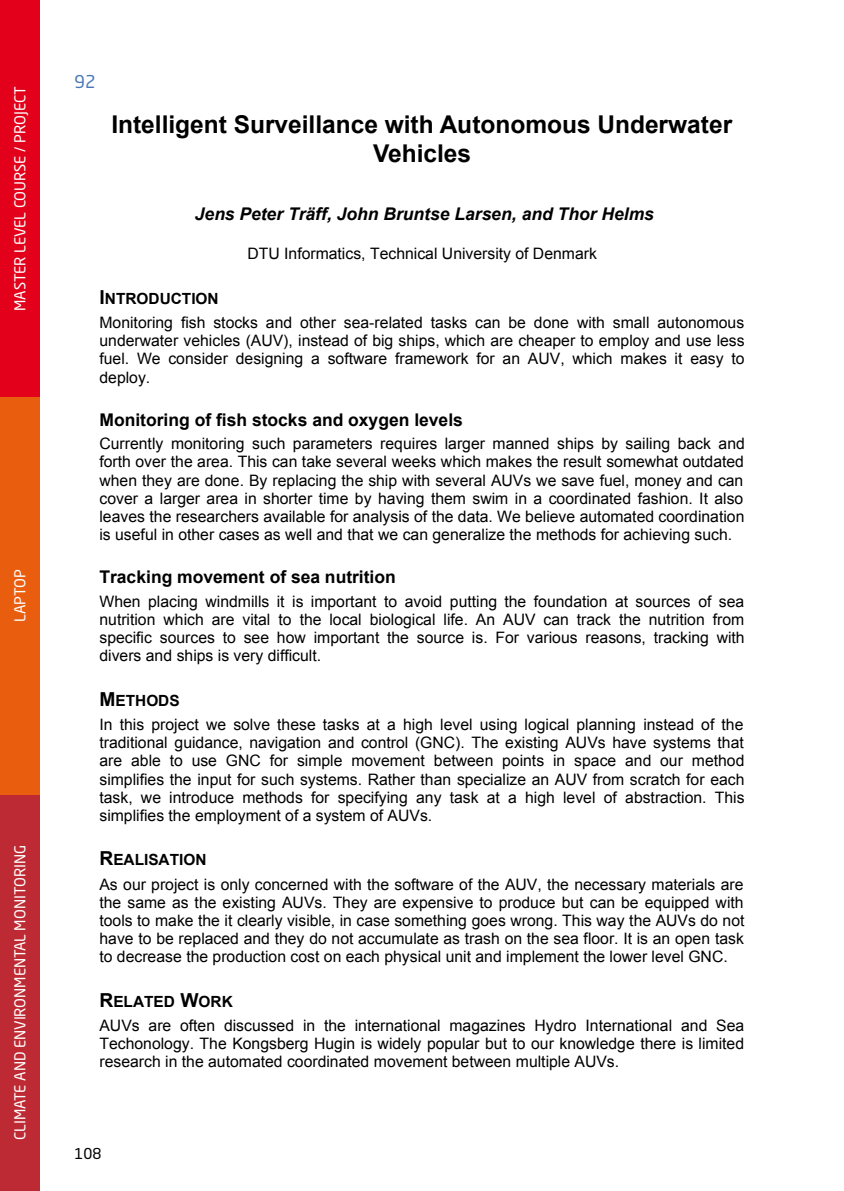
<style>
.page{position:relative;width:844px;height:1191px;background:#fff}
.page>*{position:absolute;margin:0;border:0;box-sizing:border-box;transform-origin:0 0}
.t1{font:700 24.5px/28.2px "Arial";color:#000;text-align:center}
.t2{font:700 17.5px "Arial";color:#000}
.t3{font:italic 700 17.5px "Arial";color:#000}
.t4{font:17.5px "Neo Sans Std";color:#4977b6}
.t5{font:15.75px/18.2px "Arial";color:#000;text-align:justify}
.t6{font:700 15.4px "Arial";letter-spacing:-.005em;color:#000}
.t7{font:14.88px "Neo Sans Std";color:#fff}
.t8{font:14.88px "Neo Sans Std";color:#000}
.s1{font-size:19.25px}
</style>
<div class="page">
<div style="left:0;top:794px;width:40px;height:397px;background:#bd2a33"></div>
<div style="left:0;top:397px;width:40px;height:397px;background:#e95d0f"></div>
<div style="left:0;top:0;width:40px;height:397px;background:#e2001a"></div>
<p class="t7" style="left:11px;top:311px;width:225px;rotate:-90deg">Master Level Course / Project</p>
<p class="t7" style="left:11px;top:622px;width:52px;rotate:-90deg">laptop</p>
<p class="t7" style="left:11px;top:1140px;width:294px;rotate:-90deg">Climateandenvironmentalmonitoring</p>
<p class="t4" style="left:74px;top:71px;width:23px">92</p>
<h1 class="t1" style="left:111px;top:113px;width:622px">Intelligent Surveillance with Autonomous Underwater<br>Vehicles</h1>
<p class="t3" style="left:195px;top:207px;width:460px">Jens Peter Träff, John Bruntse Larsen, and Thor Helms</p>
<p class="t5" style="left:247px;top:246px;width:351px">DTU Informatics, Technical University of Denmark</p>
<p class="t6" style="left:99px;top:293px;width:121px"><span class="s1">I</span>NTRODUCTION</p>
<p class="t5" style="left:99px;top:315px;width:646px">Monitoring fish stocks and other sea-related tasks can be done with small autonomous underwater vehicles (AUV), instead of big ships, which are cheaper to employ and use less fuel. We consider designing a software framework for an AUV, which makes it easy to deploy.</p>
<p class="t2" style="left:99px;top:413px;width:365px">Monitoring of fish stocks and oxygen levels</p>
<p class="t5" style="left:99px;top:436px;width:646px">Currently monitoring such parameters requires larger manned ships by sailing back and forth over the area. This can take several weeks which makes the result somewhat outdated when they are done. By replacing the ship with several AUVs we save fuel, money and can cover a larger area in shorter time by having them swim in a coordinated fashion. It also leaves the researchers available for analysis of the data. We believe automated coordination is useful in other cases as well and that we can generalize the methods for achieving such.</p>
<p class="t2" style="left:99px;top:570px;width:298px">Tracking movement of sea nutrition</p>
<p class="t5" style="left:99px;top:593px;width:646px">When placing windmills it is important to avoid putting the foundation at sources of sea nutrition which are vital to the local biological life. An AUV can track the nutrition from specific sources to see how important the source is. For various reasons, tracking with divers and ships is very difficult.</p>
<p class="t6" style="left:99px;top:694px;width:82px"><span class="s1">M</span>ETHODS</p>
<p class="t5" style="left:99px;top:717px;width:646px">In this project we solve these tasks at a high level using logical planning instead of the traditional guidance, navigation and control (GNC). The existing AUVs have systems that are able to use GNC for simple movement between points in space and our method simplifies the input for such systems. Rather than specialize an AUV from scratch for each task, we introduce methods for specifying any task at a high level of abstraction. This simplifies the employment of a system of AUVs.</p>
<p class="t6" style="left:99px;top:854px;width:108px"><span class="s1">R</span>EALISATION</p>
<p class="t5" style="left:99px;top:876px;width:646px">As our project is only concerned with the software of the AUV, the necessary materials are the same as the existing AUVs. They are expensive to produce but can be equipped with tools to make the it clearly visible, in case something goes wrong. This way the AUVs do not have to be replaced and they do not accumulate as trash on the sea floor. It is an open task to decrease the production cost on each physical unit and implement the lower level GNC.</p>
<p class="t6" style="left:99px;top:995px;width:135px"><span class="s1">R</span>ELATED <span class="s1">W</span>ORK</p>
<p class="t5" style="left:99px;top:1017px;width:646px">AUVs are often discussed in the international magazines Hydro International and Sea Techonology. The Kongsberg Hugin is widely popular but to our knowledge there is limited research in the automated coordinated movement between multiple AUVs.</p>
<p class="t8" style="left:74px;top:1144px;width:28px">108</p>
</div>
